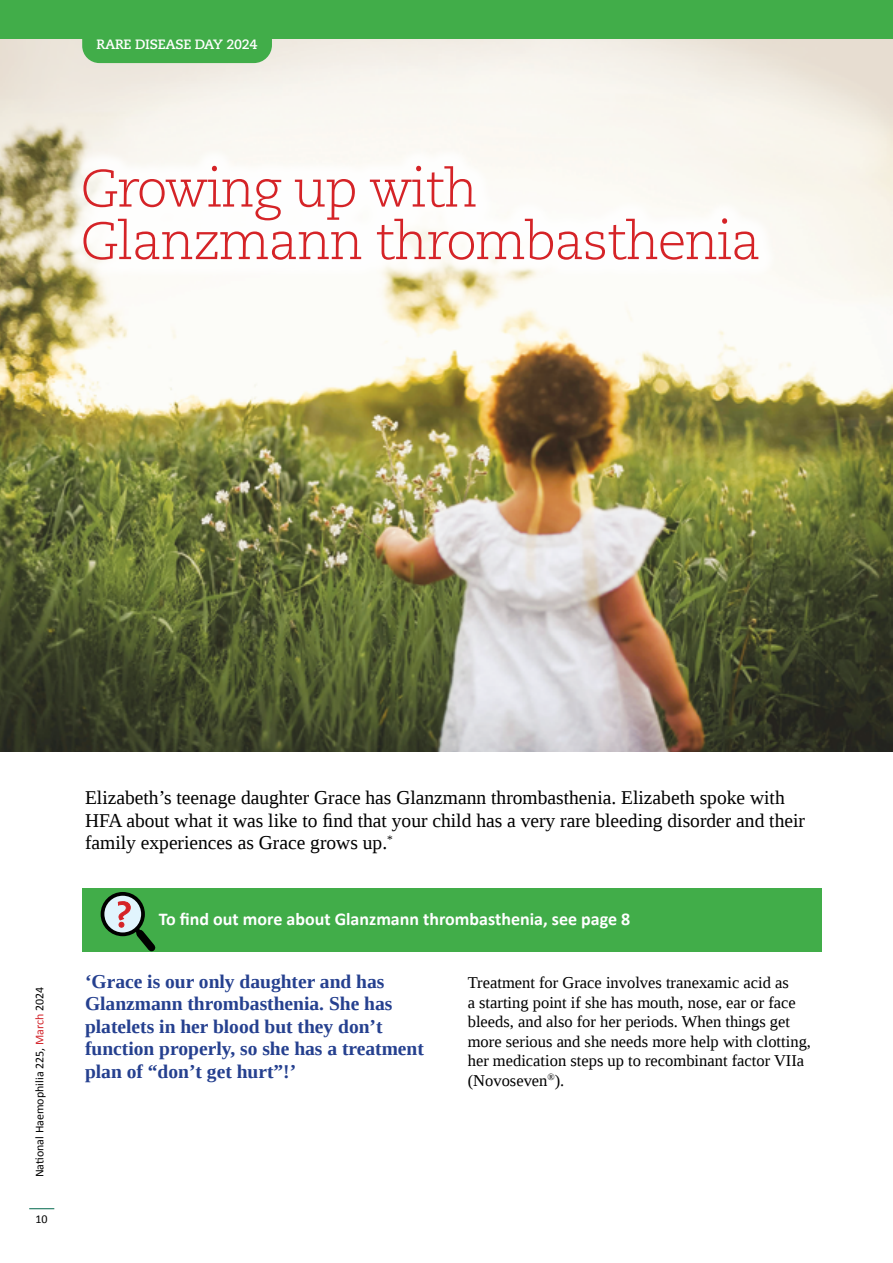
<style>
.page{position:relative;width:893px;height:1263px;background:#fff}
.page>*{position:absolute;margin:0;border:0;box-sizing:border-box;transform-origin:0 0}
.t1{font:300 52.5px/52.5px "Caecilia LT Std";letter-spacing:-.03em;color:#d52327}
.t2{font:19.5px/22.5px "Liberation Serif";color:#000}
.t3{font:700 19.5px/22.5px "Liberation Serif";color:#25408f}
.t4{font:700 18px "Calibri";color:#fff}
.t5{font:16.5px/19.5px "Liberation Serif";color:#000}
.t6{font:700 13.5px "Caecilia LT Std";letter-spacing:-.02em;color:#fff}
.t7{font:12px "Calibri";color:#000}
.s1{color:#d2232a}
</style>
<div class="page">
<img style="left:0;top:38px;width:893px;height:714px">
<div style="left:82px;top:888px;width:740px;height:63px;background:#41ad49"></div>
<svg style="left:103px;top:894px;width:40px;height:40px"></svg>
<div style="left:101px;top:892px;width:44px;height:44px;border:4px solid #000;border-radius:50%"></div>
<svg style="left:117px;top:901px;width:45px;height:51px"></svg>
<div style="left:64px;top:147px;width:714px;height:132px;background:#fff"></div>
<svg style="left:29px;top:1208px;width:25px;height:1px"></svg>
<div style="left:0;top:0;width:893px;height:38px;background:#41ad49"></div>
<div style="left:82px;top:38px;width:190px;height:25px;background:#41ad49"></div>
<p class="t6" style="left:97px;top:36px;width:162px">RARE DISEASE DAY 2024</p>
<h1 class="t1" style="left:81px;top:163px;width:682px">Growing up with<br>Glanzmann thrombasthenia</h1>
<p class="t7" style="left:32px;top:1177px;width:192px;rotate:-90deg">National Haemophilia 225, <span class="s1">March</span> 2024</p>
<p class="t7" style="left:35px;top:1211px;width:14px">10</p>
<p class="t2" style="left:85px;top:786px;width:721px">Elizabeth’s teenage daughter Grace has Glanzmann thrombasthenia. Elizabeth spoke with<br>HFA about what it was like to find that your child has a very rare bleeding disorder and their family experiences as Grace grows up.<sup>*</sup></p>
<p class="t4" style="left:159px;top:907px;width:473px">To find out more about Glanzmann thrombasthenia, see page 8</p>
<p class="t3" style="left:85px;top:970px;width:340px">‘Grace is our only daughter and has Glanzmann thrombasthenia. She has platelets in her blood but they don’t function properly, so she has a treatment plan of “don’t get hurt”!’</p>
<p class="t5" style="left:468px;top:973px;width:345px">Treatment for Grace involves tranexamic acid as<br>a starting point if she has mouth, nose, ear or face bleeds, and also for her periods. When things get more serious and she needs more help with clotting, her medication steps up to recombinant factor VIIa (Novoseven<sup>®</sup>).</p>
</div>
